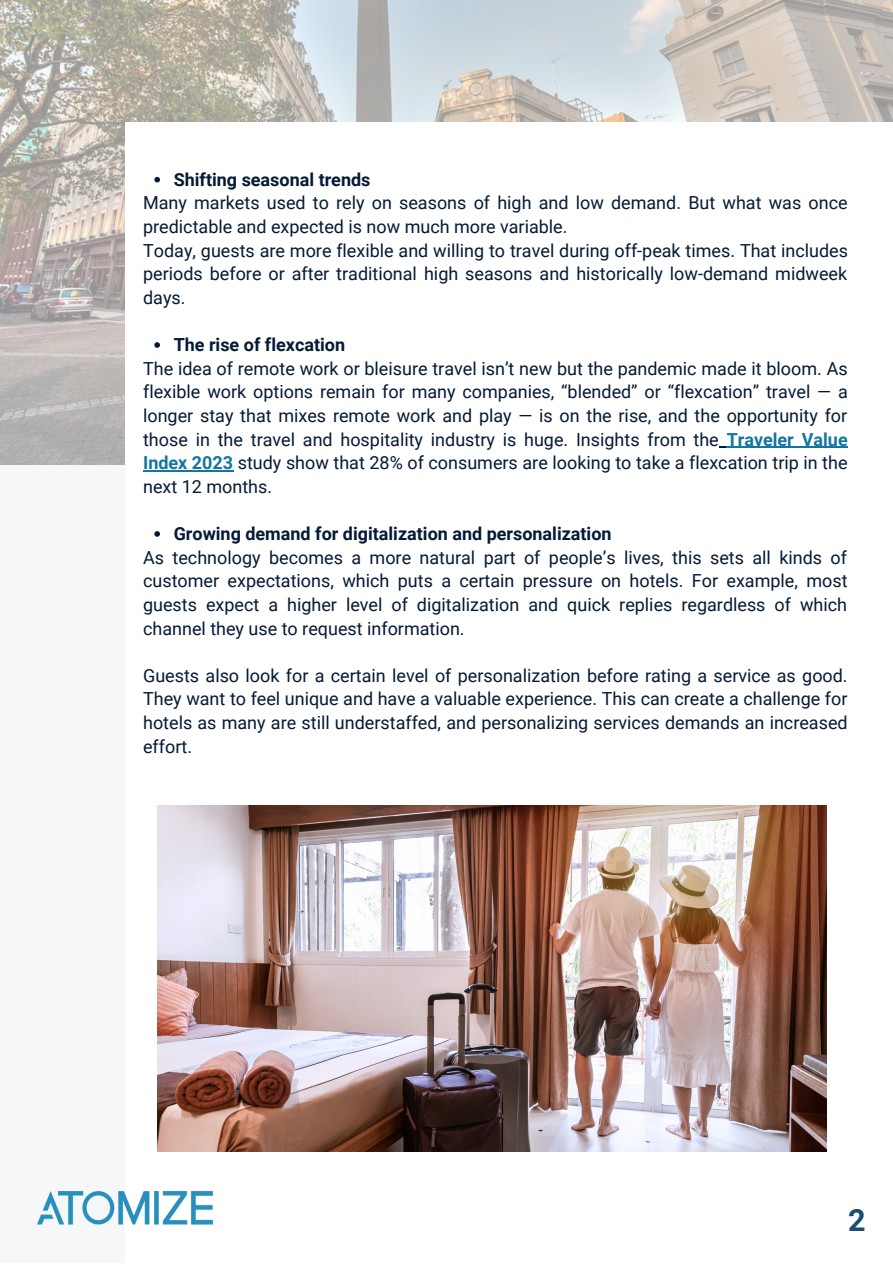
<style>
.page{position:relative;width:893px;height:1264px;background:#fff}
.page>*{position:absolute;margin:0;border:0;box-sizing:border-box;transform-origin:0 0}
.t1{font:700 30.6px "Roboto";color:#1c4d71}
.t2{font:18px/23.5px "Roboto";color:#051a35;text-align:justify}
.t3{font:700 18px "Roboto";color:#051a35}
.s1{font-weight:700;color:#15759f}
</style>
<div class="page">
<div style="left:0;top:0;width:892px;height:1262px;background:#f5f7f8"></div>
<img style="left:0;top:0;width:892px;height:465px">
<div style="left:125px;top:123px;width:767px;height:1139px;background:#fff"></div>
<img style="left:158px;top:805px;width:668px;height:346px">
<svg style="left:154px;top:177px;width:6px;height:5px"></svg>
<svg style="left:154px;top:342px;width:6px;height:6px"></svg>
<svg style="left:154px;top:531px;width:6px;height:5px"></svg>
<hr style="left:726px;top:447px;width:121px;height:1px;background:#15759f">
<hr style="left:143px;top:470px;width:90px;height:1px;background:#15759f">
<img style="left:37px;top:1191px;width:175px;height:34px">
<p class="t3" style="left:174px;top:169px;width:198px">Shifting seasonal trends</p>
<p class="t2" style="left:143px;top:191px;width:706px">Many markets used to rely on seasons of high and low demand. But what was once predictable and expected is now much more variable.</p>
<p class="t2" style="left:143px;top:239px;width:706px">Today, guests are more flexible and willing to travel during off-peak times. That includes periods before or after traditional high seasons and historically low-demand midweek days.</p>
<p class="t3" style="left:174px;top:334px;width:173px">The rise of flexcation</p>
<p class="t2" style="left:143px;top:357px;width:706px">The idea of remote work or bleisure travel isn’t new but the pandemic made it bloom. As flexible work options remain for many companies, “blended” or “flexcation” travel — a longer stay that mixes remote work and play — is on the rise, and the opportunity for those in the travel and hospitality industry is huge. Insights from the <span class="s1">Traveler Value Index 2023</span> study show that 28% of consumers are looking to take a flexcation trip in the next 12 months.</p>
<p class="t3" style="left:174px;top:523px;width:439px">Growing demand for digitalization and personalization</p>
<p class="t2" style="left:143px;top:546px;width:705px">As technology becomes a more natural part of people’s lives, this sets all kinds of customer expectations, which puts a certain pressure on hotels. For example, most guests expect a higher level of digitalization and quick replies regardless of which channel they use to request information.</p>
<p class="t2" style="left:143px;top:664px;width:706px">Guests also look for a certain level of personalization before rating a service as good.<br>They want to feel unique and have a valuable experience. This can create a challenge for hotels as many are still understaffed, and personalizing services demands an increased effort.</p>
<p class="t1" style="left:848px;top:1202px;width:19px">2</p>
</div>
